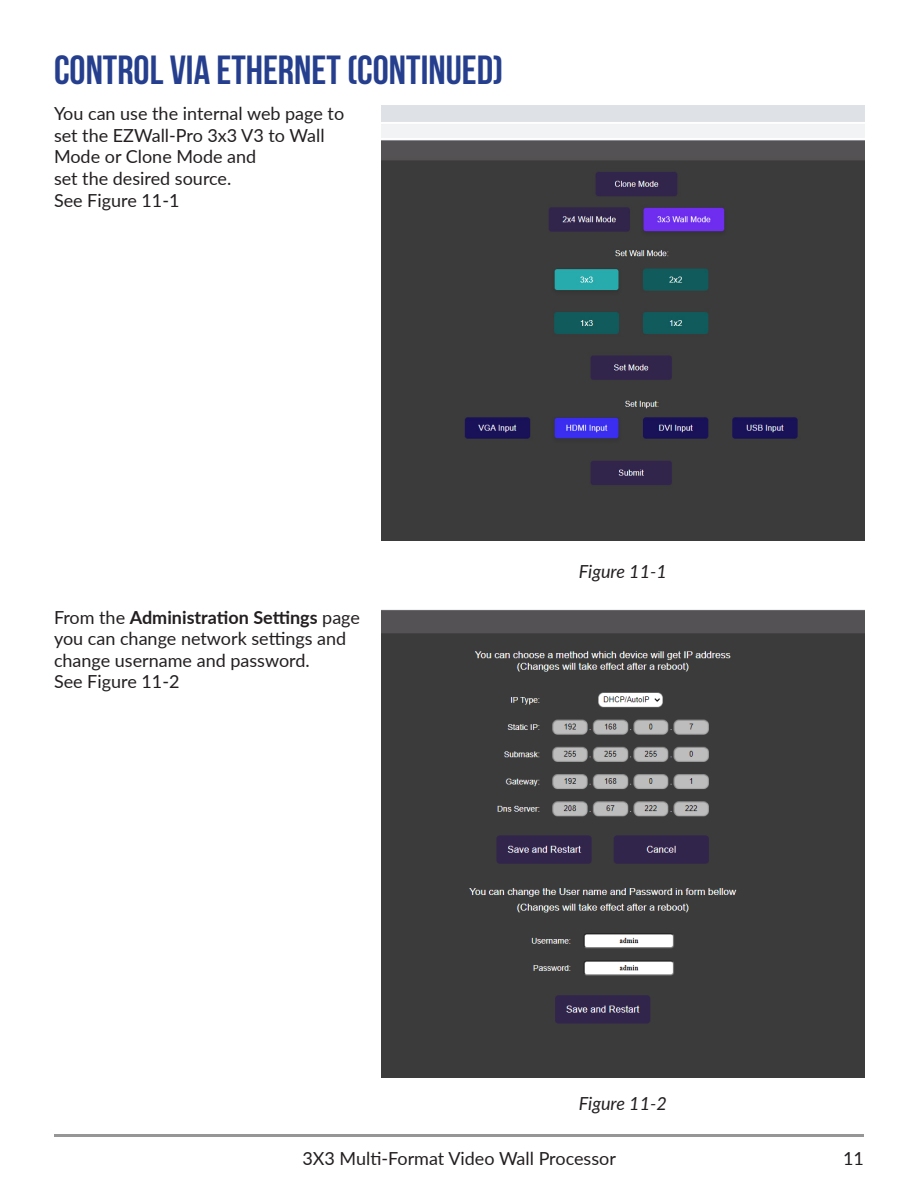
<style>
.page{position:relative;width:918px;height:1188px;background:#fff}
.page>*{position:absolute;margin:0;border:0;box-sizing:border-box;transform-origin:0 0}
.t1{font:700 40.5px "Bebas Neue";color:#253f8e}
.t2{font:18px/21.6px "Lato";color:#231f20}
.t3{font:italic 18px "Lato";color:#231f20}
.s1{font-weight:700}
</style>
<div class="page">
<hr style="left:54px;top:1134px;width:810px;height:3px;background:#969696">
<img style="left:382px;top:609px;width:482px;height:469px">
<img style="left:382px;top:106px;width:482px;height:434px">
<p class="t1" style="left:54px;top:48px;width:451px">CONTROL VIA ETHERNET (CONTINUED)</p>
<p class="t2" style="left:54px;top:102px;width:292px">You can use the internal web page to set the EZWall-Pro 3x3 V3 to Wall<br>Mode or Clone Mode and</p>
<p class="t2" style="left:54px;top:167px;width:179px">set the desired source.<br>See Figure 11-1</p>
<p class="t2" style="left:54px;top:606px;width:308px">From the <span class="s1">Administration Settings</span> page you can change network settings and change username and password.<br>See Figure 11-2</p>
<p class="t3" style="left:579px;top:559px;width:90px">Figure 11-1</p>
<p class="t3" style="left:579px;top:1091px;width:90px">Figure 11-2</p>
<p class="t2" style="left:302px;top:1147px;width:315px">3X3 Multi-Format Video Wall Processor</p>
<p class="t2" style="left:843px;top:1147px;width:22px">11</p>
</div>
